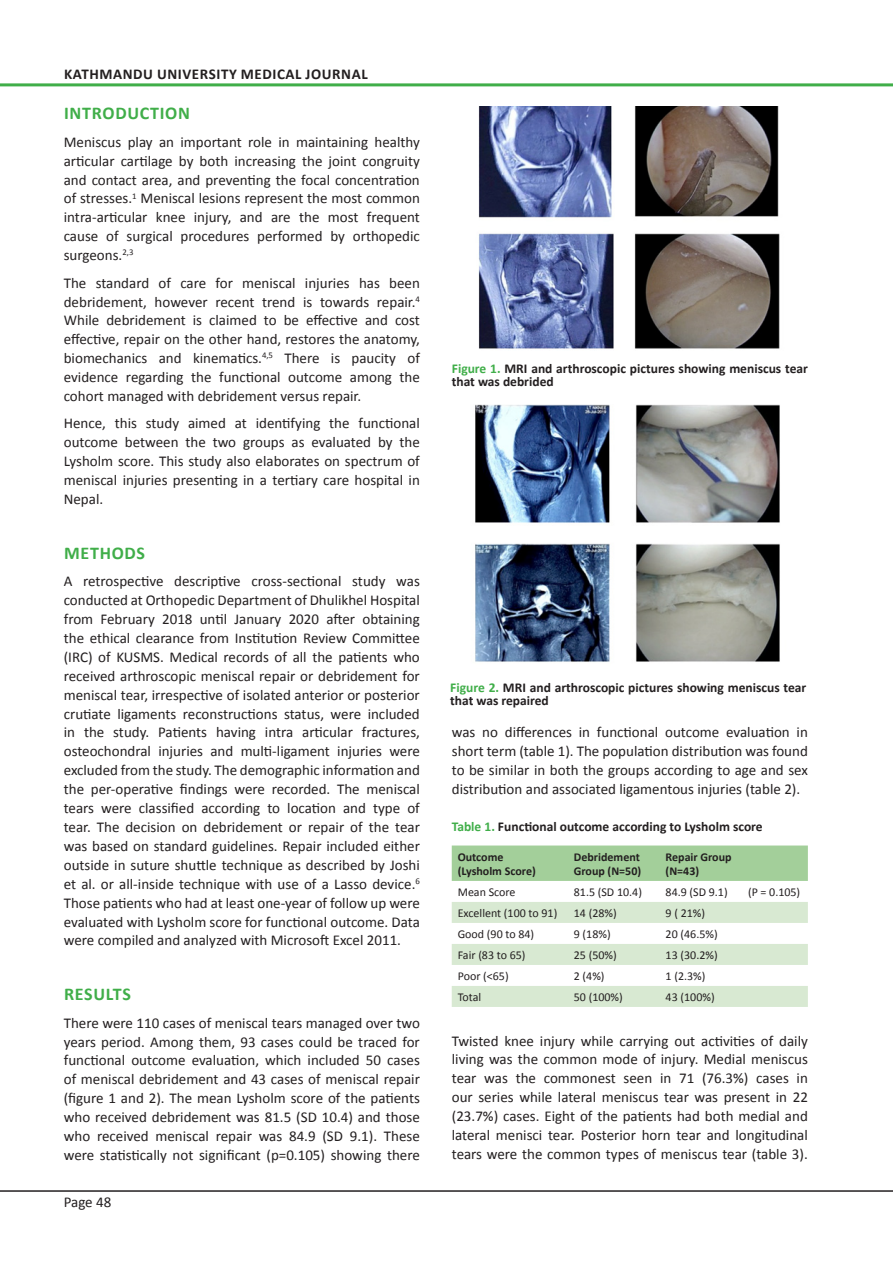
<style>
.page{position:relative;width:893px;height:1263px;background:#fff}
.page>*{position:absolute;margin:0;border:0;box-sizing:border-box;transform-origin:0 0}
.Normal_Text{font:700 18px "Calibri";letter-spacing:.04em;color:#40ae49}
.Heading_2_-_Sub_head{font:700 18px "Calibri";letter-spacing:.04em;color:#40ae49}
.Normal_Text-2{font:15px/18.9px "Calibri";color:#231f20;text-align:justify}
.Heading_2_-_Sub_head-2{font:700 15px "Calibri";letter-spacing:.04em;color:#231f20}
.Table_Figure_Legend{font:700 13.5px/13.5px "Calibri";color:#231f20}
.Table_Text{font:12px "Calibri";color:#231f20}
.Table_Text-2{font:700 12px/14.4px "Calibri";color:#231f20}
.s1{color:#40ae49}
</style>
<div class="page">
<hr style="left:0;top:1190px;width:893px;height:2px;background:#231f20">
<hr style="left:0;top:83px;width:893px;height:3px;background:#40ae49">
<img style="left:478px;top:106px;width:302px;height:243px">
<img style="left:475px;top:405px;width:305px;height:257px">
<div style="left:452px;top:845px;width:356px;height:36px;background:#a3cf9a"></div>
<svg style="left:452px;top:902px;width:356px;height:105px"></svg>
<p class="Heading_2_-_Sub_head-2" style="left:64px;top:64px;width:305px">KATHMANDU UNIVERSITY MEDICAL JOURNAL</p>
<p class="Heading_2_-_Sub_head" style="left:64px;top:102px;width:127px">INTRODUCTION</p>
<p class="Normal_Text-2" style="left:64px;top:132px;width:358px">Meniscus play an important role in maintaining healthy articular cartilage by both increasing the joint congruity and contact area, and preventing the focal concentration of stresses.<sup>1</sup> Meniscal lesions represent the most common intra-articular knee injury, and are the most frequent cause of surgical procedures performed by orthopedic surgeons.<sup>2,3</sup></p>
<p class="Normal_Text-2" style="left:64px;top:273px;width:358px">The standard of care for meniscal injuries has been debridement, however recent trend is towards repair.<sup>4<br></sup>While debridement is claimed to be effective and cost effective, repair on the other hand, restores the anatomy, biomechanics and kinematics.<sup>4,5</sup> There is paucity of evidence regarding the functional outcome among the cohort managed with debridement versus repair.</p>
<p class="Normal_Text-2" style="left:64px;top:414px;width:358px">Hence, this study aimed at identifying the functional outcome between the two groups as evaluated by the Lysholm score. This study also elaborates on spectrum of meniscal injuries presenting in a tertiary care hospital in Nepal.</p>
<p class="Normal_Text" style="left:64px;top:541px;width:83px">METHODS</p>
<p class="Normal_Text-2" style="left:64px;top:572px;width:358px">A retrospective descriptive cross-sectional study was conducted at Orthopedic Department of Dhulikhel Hospital from February 2018 until January 2020 after obtaining the ethical clearance from Institution Review Committee (IRC) of KUSMS. Medical records of all the patients who received arthroscopic meniscal repair or debridement for meniscal tear, irrespective of isolated anterior or posterior crutiate ligaments reconstructions status, were included in the study. Patients having intra articular fractures, osteochondral injuries and multi-ligament injuries were excluded from the study. The demographic information and the per-operative findings were recorded. The meniscal tears were classified according to location and type of tear. The decision on debridement or repair of the tear was based on standard guidelines. Repair included either outside in suture shuttle technique as described by Joshi et al. or all-inside technique with use of a Lasso device.<sup>6<br></sup>Those patients who had at least one-year of follow up were evaluated with Lysholm score for functional outcome. Data were compiled and analyzed with Microsoft Excel 2011.</p>
<p class="Normal_Text" style="left:64px;top:983px;width:68px">RESULTS</p>
<p class="Normal_Text-2" style="left:64px;top:1013px;width:358px">There were 110 cases of meniscal tears managed over two years period. Among them, 93 cases could be traced for functional outcome evaluation, which included 50 cases of meniscal debridement and 43 cases of meniscal repair (figure 1 and 2). The mean Lysholm score of the patients who received debridement was 81.5 (SD 10.4) and those who received meniscal repair was 84.9 (SD 9.1). These were statistically not significant (p=0.105) showing there</p>
<p class="Normal_Text-2" style="left:64px;top:1193px;width:49px">Page 48</p>
<p class="Table_Figure_Legend" style="left:452px;top:361px;width:358px"><span class="s1">Figure 1.</span> MRI and arthroscopic pictures showing meniscus tear that was debrided</p>
<p class="Table_Figure_Legend" style="left:450px;top:680px;width:358px"><span class="s1">Figure 2.</span> MRI and arthroscopic pictures showing meniscus tear that was repaired</p>
<p class="Normal_Text-2" style="left:452px;top:723px;width:358px">was no differences in functional outcome evaluation in short term (table 1). The population distribution was found to be similar in both the groups according to age and sex distribution and associated ligamentous injuries (table 2).</p>
<p class="Table_Figure_Legend" style="left:452px;top:820px;width:312px"><span class="s1">Table 1.</span> Functional outcome according to Lysholm score</p>
<p class="Table_Text-2" style="left:458px;top:849px;width:47px">Outcome</p>
<p class="Table_Text-2" style="left:458px;top:864px;width:80px">(Lysholm Score)</p>
<p class="Table_Text-2" style="left:574px;top:849px;width:69px">Debridement<br>Group (N=50)</p>
<p class="Table_Text-2" style="left:666px;top:849px;width:68px">Repair Group</p>
<p class="Table_Text-2" style="left:666px;top:864px;width:35px">(N=43)</p>
<p class="Table_Text" style="left:458px;top:884px;width:59px">Mean Score</p>
<p class="Table_Text" style="left:574px;top:884px;width:70px">81.5 (SD 10.4)</p>
<p class="Table_Text" style="left:666px;top:884px;width:64px">84.9 (SD 9.1)</p>
<p class="Table_Text" style="left:748px;top:884px;width:54px">(P = 0.105)</p>
<p class="Table_Text" style="left:458px;top:905px;width:101px">Excellent (100 to 91)</p>
<p class="Table_Text" style="left:574px;top:905px;width:44px">14 (28%)</p>
<p class="Table_Text" style="left:666px;top:905px;width:41px">9 ( 21%)</p>
<p class="Table_Text" style="left:458px;top:926px;width:78px">Good (90 to 84)</p>
<p class="Table_Text" style="left:574px;top:926px;width:38px">9 (18%)</p>
<p class="Table_Text" style="left:666px;top:926px;width:54px">20 (46.5%)</p>
<p class="Table_Text" style="left:458px;top:947px;width:69px">Fair (83 to 65)</p>
<p class="Table_Text" style="left:574px;top:947px;width:44px">25 (50%)</p>
<p class="Table_Text" style="left:666px;top:947px;width:54px">13 (30.2%)</p>
<p class="Table_Text" style="left:458px;top:968px;width:52px">Poor (&lt;65)</p>
<p class="Table_Text" style="left:574px;top:968px;width:32px">2 (4%)</p>
<p class="Table_Text" style="left:666px;top:968px;width:41px">1 (2.3%)</p>
<p class="Table_Text" style="left:458px;top:989px;width:25px">Total</p>
<p class="Table_Text" style="left:574px;top:989px;width:50px">50 (100%)</p>
<p class="Table_Text" style="left:666px;top:989px;width:50px">43 (100%)</p>
<p class="Normal_Text-2" style="left:452px;top:1031px;width:358px">Twisted knee injury while carrying out activities of daily living was the common mode of injury. Medial meniscus tear was the commonest seen in 71 (76.3%) cases in our series while lateral meniscus tear was present in 22 (23.7%) cases. Eight of the patients had both medial and lateral menisci tear. Posterior horn tear and longitudinal tears were the common types of meniscus tear (table 3).</p>
</div>
